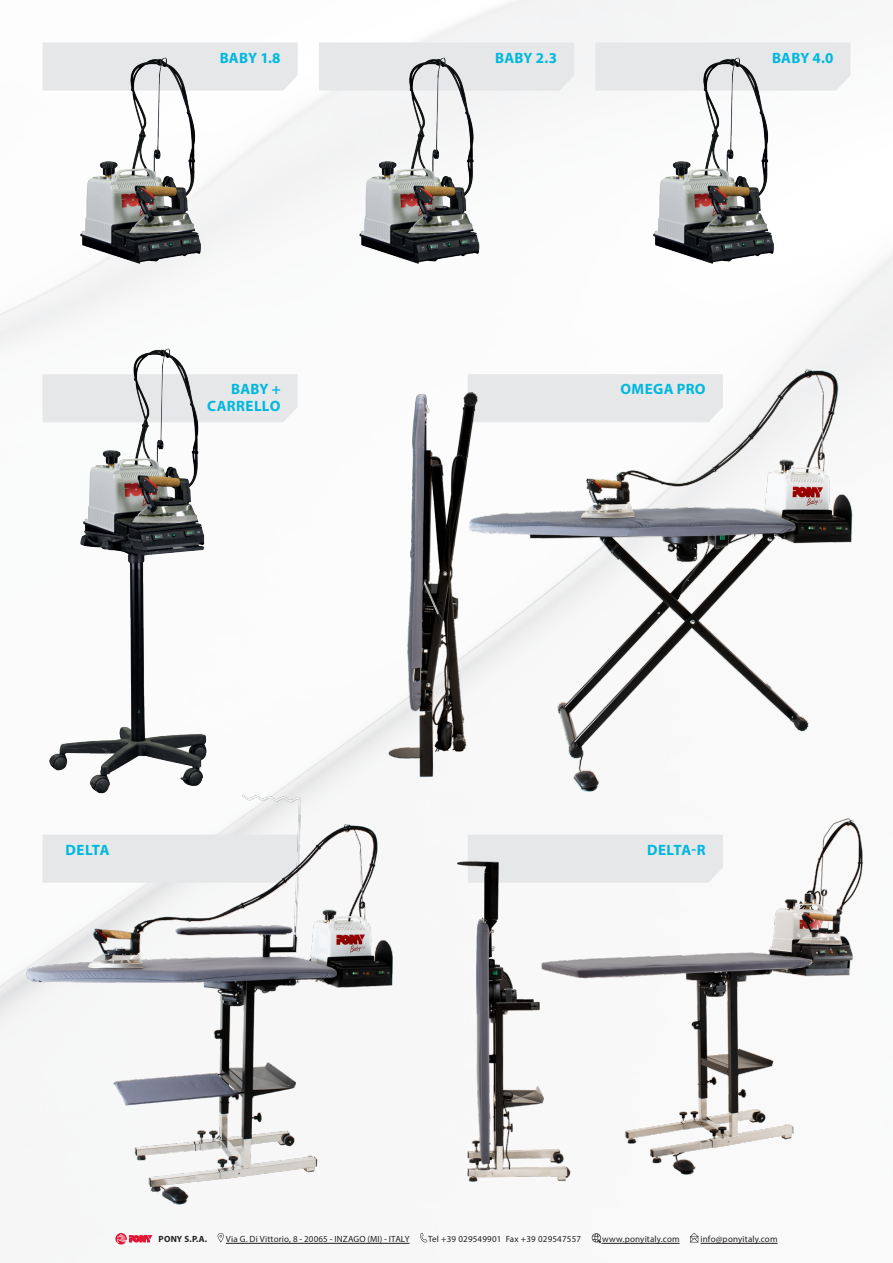
<style>
.page{position:relative;width:893px;height:1263px;background:#fff}
.page>*{position:absolute;margin:0;border:0;box-sizing:border-box;transform-origin:0 0}
.t1{font:700 15px/16.5px "Myriad Pro";letter-spacing:.015em;color:#00b8de;text-align:right}
.t2{font:9px "Myriad Pro";letter-spacing:.02em;color:#231f20}
.t3{font:700 9px "Myriad Pro";color:#231f20}
</style>
<div class="page">
<hr style="left:226px;top:1243px;width:184px;height:1px;background:#231f20">
<hr style="left:602px;top:1243px;width:78px;height:1px;background:#231f20">
<hr style="left:701px;top:1243px;width:77px;height:1px;background:#231f20">
<svg style="left:115px;top:1233px;width:37px;height:11px"></svg>
<svg style="left:218px;top:1233px;width:6px;height:9px"></svg>
<svg style="left:420px;top:1233px;width:7px;height:9px"></svg>
<svg style="left:592px;top:1233px;width:10px;height:11px"></svg>
<svg style="left:690px;top:1233px;width:8px;height:9px"></svg>
<div style="left:43px;top:43px;width:255px;height:48px;background:#e6e7e9"></div>
<div style="left:319px;top:43px;width:255px;height:48px;background:#e6e7e9"></div>
<div style="left:258px;top:374px;width:40px;height:48px;background:#e6e7e9"></div>
<div style="left:595px;top:43px;width:255px;height:48px;background:#e6e7e9"></div>
<svg style="left:468px;top:835px;width:66px;height:12px"></svg>
<img style="left:19px;top:778px;width:400px;height:437px">
<img style="left:55px;top:50px;width:168px;height:225px">
<img style="left:345px;top:50px;width:150px;height:225px">
<img style="left:630px;top:50px;width:166px;height:214px">
<img style="left:19px;top:321px;width:239px;height:498px">
<img style="left:449px;top:361px;width:419px;height:436px">
<img style="left:534px;top:801px;width:349px;height:386px">
<img style="left:352px;top:369px;width:186px;height:417px">
<img style="left:406px;top:847px;width:167px;height:346px">
<h1 class="t1" style="left:220px;top:49px;width:62px">BABY 1.8</h1>
<h1 class="t1" style="left:495px;top:49px;width:63px">BABY 2.3</h1>
<h1 class="t1" style="left:772px;top:49px;width:63px">BABY 4.0</h1>
<h1 class="t1" style="left:207px;top:380px;width:75px">BABY +<br>CARRELLO</h1>
<h1 class="t1" style="left:620px;top:380px;width:87px">OMEGA PRO</h1>
<h1 class="t1" style="left:66px;top:841px;width:45px">DELTA</h1>
<h1 class="t1" style="left:647px;top:841px;width:60px">DELTA-R</h1>
<p class="t3" style="left:159px;top:1233px;width:50px">PONY S.P.A.</p>
<p class="t2" style="left:226px;top:1234px;width:185px">Via G. Di Vittorio, 8 - 20065 - INZAGO (MI) - ITALY</p>
<p class="t2" style="left:428px;top:1234px;width:155px">Tel +39 029549901 Fax +39 029547557</p>
<p class="t2" style="left:602px;top:1234px;width:79px">www.ponyitaly.com</p>
<p class="t2" style="left:701px;top:1234px;width:79px">info@ponyitaly.com</p>
</div>
